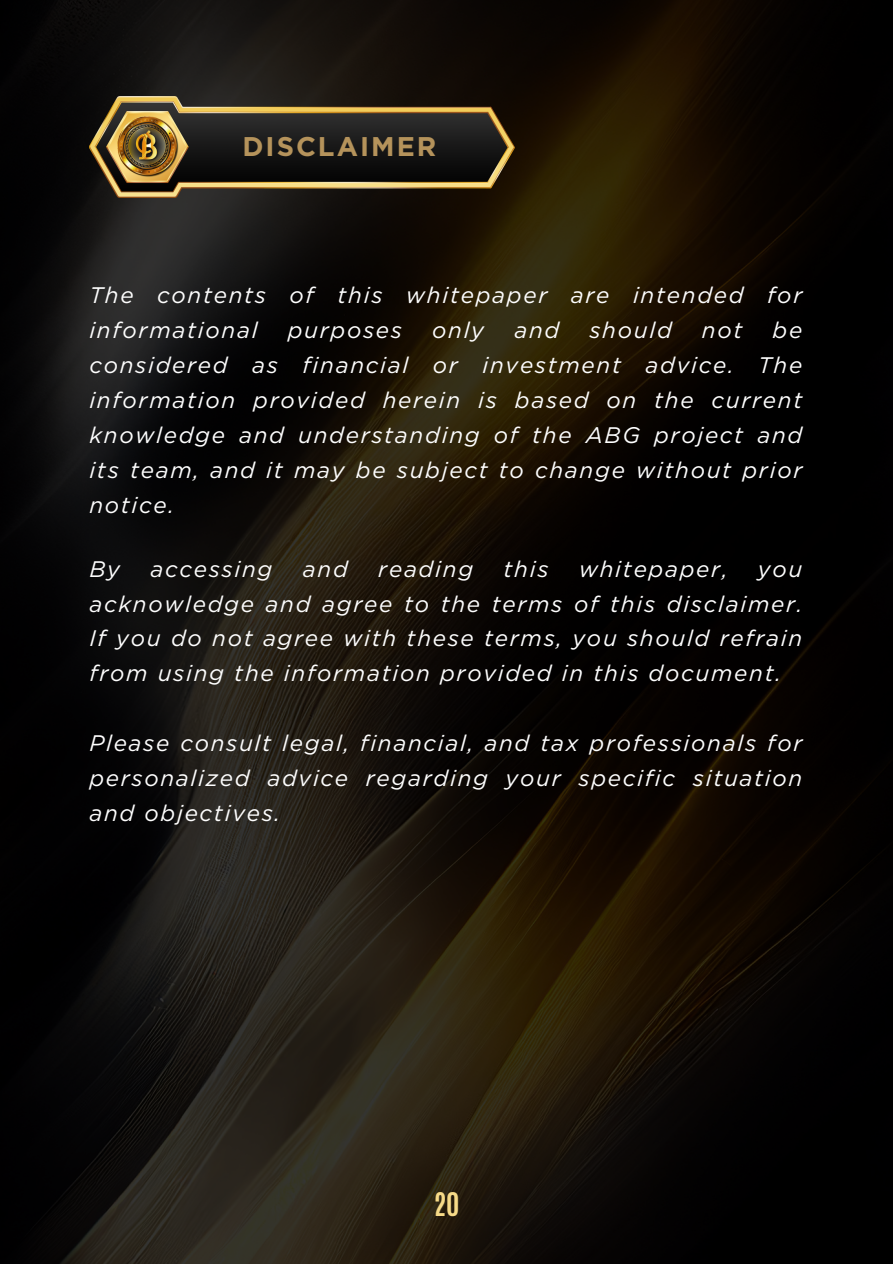
<style>
.page{position:relative;width:893px;height:1264px;background:#fff}
.page>*{position:absolute;margin:0;border:0;box-sizing:border-box;transform-origin:0 0}
.t1{font:700 27.15px "Antonio";color:#f7db88}
.t2{font:700 27px "Gotham";letter-spacing:.075em;color:#b5935b}
.t3{font:italic 22.5px/34.8px "Gotham";letter-spacing:.075em;color:#fefefe;text-align:justify}
</style>
<div class="page">
<img style="left:0;top:0;width:892px;height:1263px">
<img style="left:89px;top:96px;width:426px;height:102px">
<img style="left:114px;top:109px;width:72px;height:72px">
<p class="t2" style="left:242px;top:130px;width:195px">DISCLAIMER</p>
<p class="t3" style="left:89px;top:278px;width:714px">The contents of this whitepaper are intended for informational</p>
<p class="t3" style="left:89px;top:313px;width:714px;text-indent:683px">be considered as financial or investment advice. The information provided herein is based on the current knowledge and understanding of the ABG project and its team, and it may be subject to change without prior notice.</p>
<p class="t3" style="left:288px;top:313px;width:116px">purposes</p>
<p class="t3" style="left:432px;top:313px;width:54px">only</p>
<p class="t3" style="left:514px;top:313px;width:47px">and</p>
<p class="t3" style="left:589px;top:313px;width:84px">should</p>
<p class="t3" style="left:702px;top:313px;width:42px">not</p>
<p class="t3" style="left:89px;top:551px;width:32px">By</p>
<p class="t3" style="left:150px;top:551px;width:123px">accessing</p>
<p class="t3" style="left:303px;top:551px;width:46px">and</p>
<p class="t3" style="left:378px;top:551px;width:96px">reading</p>
<p class="t3" style="left:503px;top:551px;width:46px">this</p>
<p class="t3" style="left:579px;top:551px;width:150px">whitepaper,</p>
<p class="t3" style="left:89px;top:551px;width:714px;text-indent:668px">you acknowledge and agree to the terms of this disclaimer.<br>If you do not agree with these terms, you should refrain from using the information provided in this document.</p>
<p class="t3" style="left:89px;top:725px;width:714px">Please consult legal, financial, and tax professionals for personalized advice regarding your specific situation and objectives.</p>
<h1 class="t1" style="left:433px;top:1184px;width:27px">20</h1>
</div>
